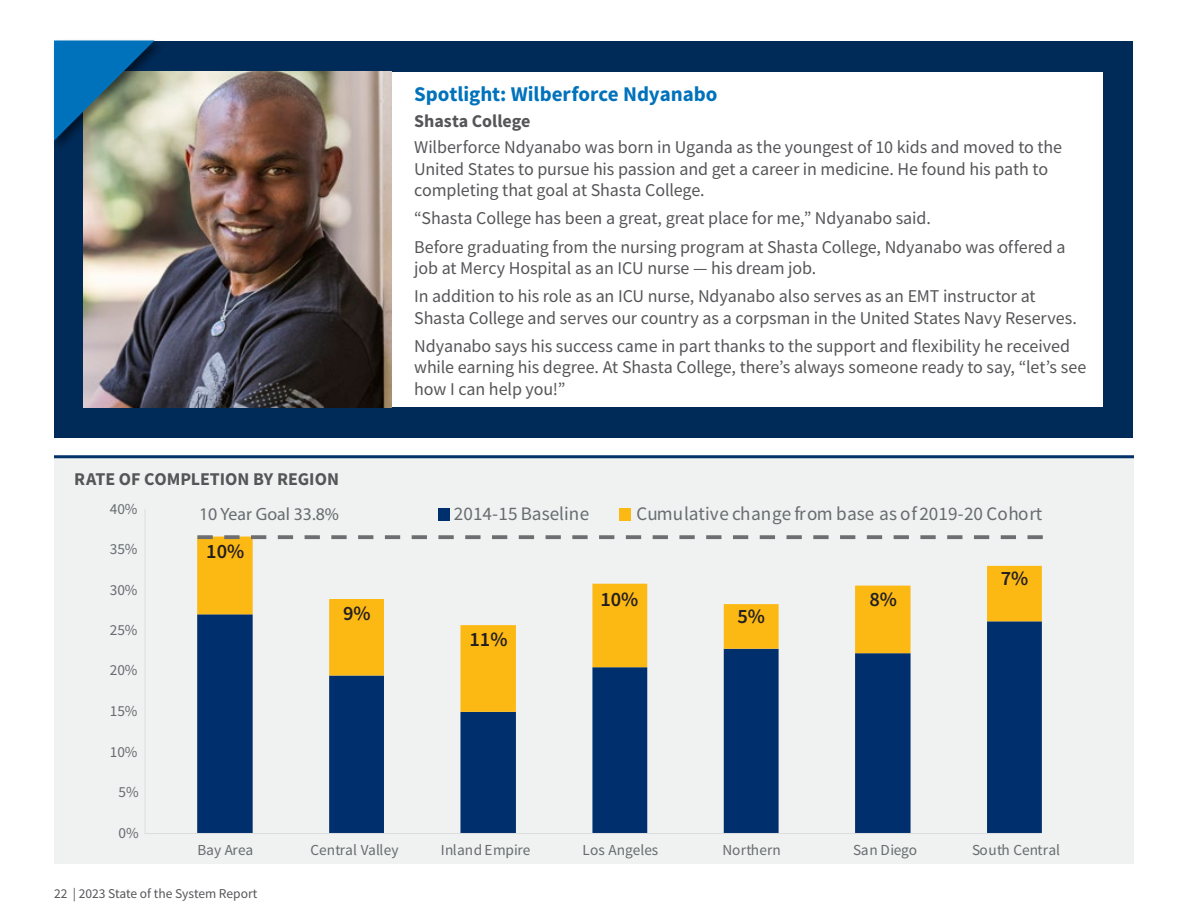
<style>
.page{position:relative;width:1188px;height:918px;background:#fff}
.page>*{position:absolute;margin:0;border:0;box-sizing:border-box;transform-origin:0 0}
.Student_Spotlight{font:700 21px "Source Sans Pro";color:#0072bc}
.t1{font:600 20.4px "Source Sans Pro";color:#231f20}
.t2{font:19.05px "Source Sans Pro";letter-spacing:.005em;color:#666c70}
.SOS_body{font:18px/21.6px "Source Sans Pro";letter-spacing:-.005em;color:#565659}
.Figure_titles{font:700 18px "Source Sans Pro";color:#565659}
.Spotlight_College{font:700 18px "Source Sans Pro";color:#565659}
.t3{font:17.85px "Myriad Pro";color:#666c70}
.t4{font:15.3px "Source Sans Pro";color:#666c70}
.t5{font:13.5px "Source Sans Pro";color:#565659}
</style>
<div class="page">
<div style="left:54px;top:457px;width:1080px;height:407px;background:#f0f1f1"></div>
<svg style="left:197px;top:712px;width:845px;height:121px"></svg>
<svg style="left:197px;top:539px;width:845px;height:173px"></svg>
<svg style="left:197px;top:535px;width:846px;height:4px"></svg>
<hr style="left:145px;top:509px;width:1px;height:325px;background:#dcddde">
<hr style="left:145px;top:833px;width:897px;height:1px;background:#dcddde">
<div style="left:439px;top:508px;width:11px;height:12px;background:#002f6d"></div>
<div style="left:619px;top:508px;width:12px;height:12px;background:#fdb913"></div>
<hr style="left:54px;top:455px;width:1080px;height:3px;background:#003169">
<div style="left:54px;top:41px;width:1079px;height:396px;background:#002a57"></div>
<div style="left:84px;top:72px;width:1018px;height:335px;background:#fff"></div>
<img style="left:84px;top:72px;width:307px;height:335px">
<div style="left:51px;top:38px;width:115px;height:114px;background:#000;opacity:.5"></div>
<svg style="left:54px;top:40px;width:100px;height:101px;background:#41809c"></svg>
<p class="Figure_titles" style="left:74px;top:467px;width:266px">RATE OF COMPLETION BY REGION</p>
<h2 class="Student_Spotlight" style="left:414px;top:80px;width:305px">Spotlight: Wilberforce Ndyanabo</h2>
<h2 class="Spotlight_College" style="left:414px;top:109px;width:118px">Shasta College</h2>
<p class="SOS_body" style="left:414px;top:136px;width:650px">Wilberforce Ndyanabo was born in Uganda as the youngest of 10 kids and moved to the<br>United States to pursue his passion and get a career in medicine. He found his path to completing that goal at Shasta College.</p>
<p class="SOS_body" style="left:414px;top:208px;width:516px">“Shasta College has been a great, great place for me,” Ndyanabo said.</p>
<p class="SOS_body" style="left:414px;top:236px;width:653px">Before graduating from the nursing program at Shasta College, Ndyanabo was offered a job at Mercy Hospital as an ICU nurse — his dream job.</p>
<p class="SOS_body" style="left:414px;top:285px;width:662px">In addition to his role as an ICU nurse, Ndyanabo also serves as an EMT instructor at<br>Shasta College and serves our country as a corpsman in the United States Navy Reserves.</p>
<p class="SOS_body" style="left:414px;top:335px;width:674px">Ndyanabo says his success came in part thanks to the support and flexibility he received while earning his degree. At Shasta College, there’s always someone ready to say, “let’s see how I can help you!”</p>
<p class="t4" style="left:110px;top:499px;width:29px">40%</p>
<p class="t4" style="left:110px;top:539px;width:29px">35%</p>
<p class="t4" style="left:110px;top:580px;width:29px">30%</p>
<p class="t4" style="left:110px;top:621px;width:29px">25%</p>
<p class="t4" style="left:110px;top:661px;width:29px">20%</p>
<p class="t4" style="left:110px;top:702px;width:29px">15%</p>
<p class="t4" style="left:110px;top:743px;width:29px">10%</p>
<p class="t4" style="left:119px;top:783px;width:22px">5%</p>
<p class="t4" style="left:119px;top:824px;width:22px">0%</p>
<p class="t3" style="left:199px;top:503px;width:142px">10 Year Goal 33.8%</p>
<p class="t2" style="left:454px;top:502px;width:137px">2014-15 Baseline</p>
<p class="t2" style="left:636px;top:502px;width:407px">Cumulative change from base as of2019-20 Cohort</p>
<p class="t1" style="left:206px;top:539px;width:40px">10%</p>
<p class="t1" style="left:343px;top:600px;width:29px">9%</p>
<p class="t1" style="left:469px;top:626px;width:40px">11%</p>
<p class="t1" style="left:600px;top:586px;width:40px">10%</p>
<p class="t1" style="left:737px;top:604px;width:29px">5%</p>
<p class="t1" style="left:869px;top:586px;width:29px">8%</p>
<p class="t1" style="left:1001px;top:566px;width:29px">7%</p>
<p class="t4" style="left:198px;top:840px;width:57px">Bay Area</p>
<p class="t4" style="left:310px;top:840px;width:90px">Central Valley</p>
<p class="t4" style="left:441px;top:840px;width:91px">Inland Empire</p>
<p class="t4" style="left:583px;top:840px;width:77px">Los Angeles</p>
<p class="t4" style="left:722px;top:840px;width:60px">Northern</p>
<p class="t4" style="left:853px;top:840px;width:66px">San Diego</p>
<p class="t4" style="left:972px;top:840px;width:90px">South Central</p>
<p class="t5" style="left:54px;top:885px;width:205px">22 | 2023 State of the System Report</p>
</div>
